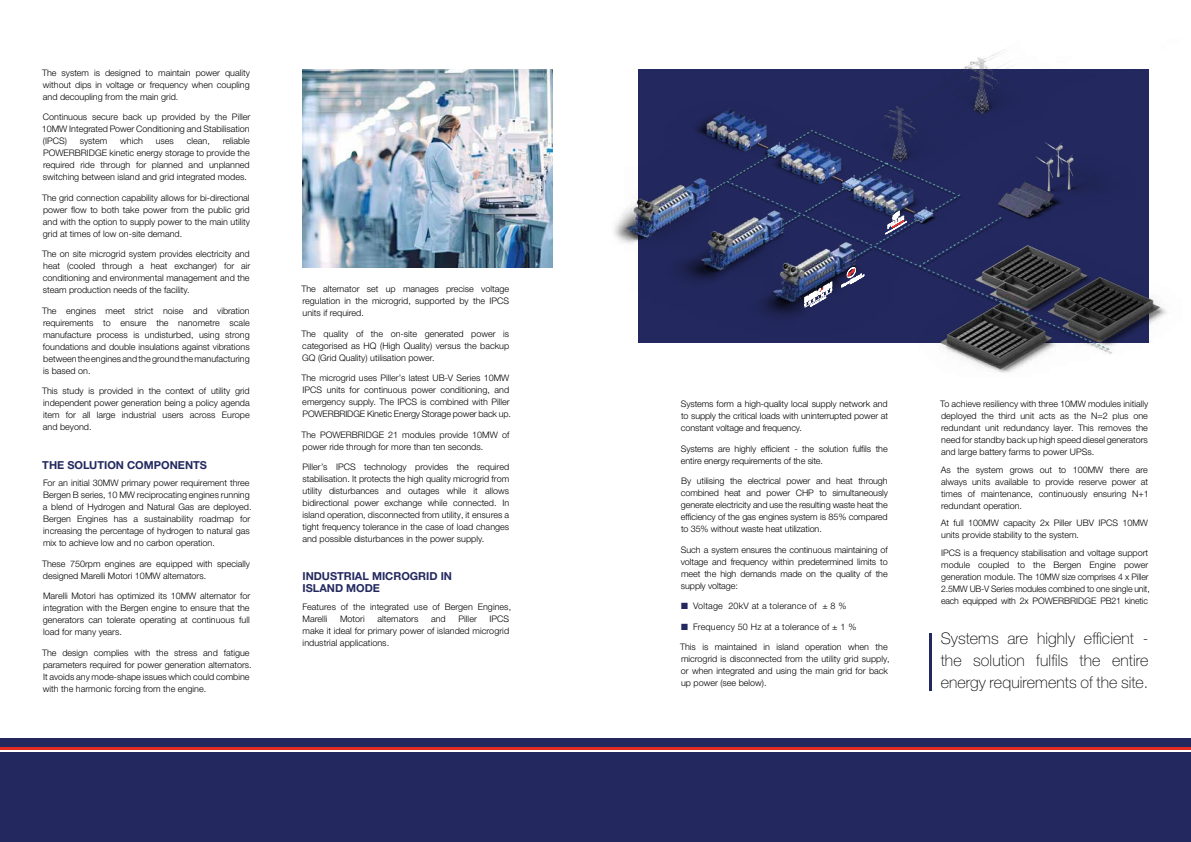
<style>
.page{position:relative;width:1191px;height:842px;background:#fff}
.page>*{position:absolute;margin:0;border:0;box-sizing:border-box;transform-origin:0 0}
.t1{font:100 16px/22px "Helvetica Neue LTW1 G";letter-spacing:.005em;color:#000;text-align:justify}
.t2{font:700 11px/12px "Helvetica Neue LTW1 G";color:#23295f}
.t3{font:300 9px/12px "Helvetica Neue LTW1 G";color:#000;text-align:justify}
.t4{font:300 9px "Helvetica Neue LTW1 G";letter-spacing:.02em;color:#000}
.s1{color:#23295f}
</style>
<div class="page">
<img style="left:614px;top:50px;width:553px;height:323px">
<svg style="left:841px;top:266px;width:23px;height:21px"></svg>
<svg style="left:804px;top:282px;width:28px;height:26px"></svg>
<svg style="left:885px;top:211px;width:22px;height:23px"></svg>
<img style="left:302px;top:69px;width:251px;height:199px">
<div style="left:0;top:753px;width:1191px;height:89px;background:#23295f"></div>
<div style="left:0;top:738px;width:1191px;height:9px;background:#23295f"></div>
<hr style="left:0;top:747px;width:1191px;height:3px;background:#e12a21">
<hr style="left:929px;top:633px;width:2px;height:58px;background:#23295f">
<p class="t3" style="left:42px;top:67px;width:209px">The system is designed to maintain power quality without dips in voltage or frequency when coupling and decoupling from the main grid.</p>
<p class="t3" style="left:42px;top:111px;width:210px">Continuous secure back up provided by the Piller 10MW Integrated Power Conditioning and Stabilisation (IPCS)</p>
<p class="t3" style="left:43px;top:135px;width:208px;text-indent:180px">reliable POWERBRIDGE kinetic energy storage to provide the required ride through for planned and unplanned switching between island and grid integrated modes.</p>
<p class="t3" style="left:42px;top:192px;width:209px">The grid connection capability allows for bi-directional power flow to both take power from the public grid and with the option to supply power to the main utility grid at times of low on-site demand.</p>
<p class="t3" style="left:42px;top:248px;width:210px">The on site microgrid system provides electricity and heat (cooled through a heat exchanger) for air conditioning and environmental management and the steam production needs of the facility.</p>
<p class="t3" style="left:42px;top:305px;width:209px">The engines meet strict noise and vibration requirements to ensure the nanometre scale manufacture process is undisturbed, using strong foundations and double insulations against vibrations between the engines and the ground the manufacturing is based on.</p>
<p class="t3" style="left:42px;top:385px;width:209px">This study is provided in the context of utility grid independent power generation being a policy agenda item for all large industrial users across Europe and beyond.</p>
<p class="t2" style="left:42px;top:459px;width:166px">THE SOLUTION COMPONENTS</p>
<p class="t3" style="left:43px;top:477px;width:210px;text-align:left">For an initial 30MW primary power requirement three Bergen B series, 10 MW reciprocating engines running a blend of Hydrogen and Natural Gas are deployed.<br>Bergen Engines has a sustainability roadmap for increasing the percentage of hydrogen to natural gas mix to achieve low and no carbon operation.</p>
<p class="t3" style="left:42px;top:557px;width:209px">These 750rpm engines are equipped with specially designed Marelli Motori 10MW alternators.</p>
<p class="t3" style="left:43px;top:590px;width:209px">Marelli Motori has optimized its 10MW alternator for integration with the Bergen engine to ensure that the generators can tolerate operating at continuous full load for many years.</p>
<p class="t3" style="left:42px;top:646px;width:211px;text-align:left">The design complies with the stress and fatigue parameters required for power generation alternators.<br>It avoids any mode-shape issues which could combine with the harmonic forcing from the engine.</p>
<p class="t3" style="left:80px;top:135px;width:29px">system</p>
<p class="t3" style="left:120px;top:135px;width:24px">which</p>
<p class="t3" style="left:156px;top:135px;width:20px">uses</p>
<p class="t3" style="left:187px;top:135px;width:25px">clean,</p>
<p class="t3" style="left:301px;top:283px;width:209px">The alternator set up manages precise voltage regulation in the microgrid, supported by the IPCS units if required.</p>
<p class="t3" style="left:301px;top:327px;width:209px">The quality of the on-site generated power is categorised as HQ (High Quality) versus the backup GQ (Grid Quality) utilisation power.</p>
<p class="t3" style="left:301px;top:372px;width:211px;text-align:left">The microgrid uses Piller’s latest UB-V Series 10MW IPCS units for continuous power conditioning, and emergency supply. The IPCS is combined with Piller POWERBRIDGE Kinetic Energy Storage power back up.</p>
<p class="t3" style="left:301px;top:428px;width:209px">The POWERBRIDGE 21 modules provide 10MW of power ride through for more than ten seconds.</p>
<p class="t3" style="left:302px;top:461px;width:208px">Piller’s IPCS technology provides the required stabilisation. It protects the high quality microgrid from utility disturbances and outages while it allows bidirectional power exchange while connected. In island operation, disconnected from utility, it ensures a tight frequency tolerance in the case of load changes and possible disturbances in the power supply.</p>
<p class="t2" style="left:302px;top:570px;width:151px">INDUSTRIAL MICROGRID IN<br>ISLAND MODE</p>
<p class="t3" style="left:302px;top:601px;width:210px">Features of the integrated use of Bergen Engines,<br>Marelli</p>
<p class="t3" style="left:302px;top:613px;width:208px;text-indent:187px">IPCS make it ideal for primary power of islanded microgrid industrial applications.</p>
<p class="t3" style="left:340px;top:613px;width:26px">Motori</p>
<p class="t3" style="left:377px;top:613px;width:43px">alternators</p>
<p class="t3" style="left:431px;top:613px;width:16px">and</p>
<p class="t3" style="left:458px;top:613px;width:20px">Piller</p>
<p class="t3" style="left:681px;top:398px;width:209px">Systems form a high-quality local supply network and to supply the critical loads with uninterrupted power at constant voltage and frequency.</p>
<p class="t3" style="left:681px;top:442px;width:208px">Systems are highly efficient - the solution fulfils the entire energy requirements of the site.</p>
<p class="t3" style="left:681px;top:475px;width:209px">By utilising the electrical power and heat through combined heat and power CHP to simultaneously generate electricity and use the resulting waste heat the efficiency of the gas engines system is 85% compared to 35% without waste heat utilization.</p>
<p class="t3" style="left:681px;top:543px;width:208px">Such a system ensures the continuous maintaining of voltage and frequency within predetermined limits to meet the high demands made on the quality of the supply voltage:</p>
<p class="t4" style="left:681px;top:600px;width:167px"><span class="s1">■</span> Voltage 20kV at a tolerance of ± 8 %</p>
<p class="t4" style="left:681px;top:621px;width:177px"><span class="s1">■</span> Frequency 50 Hz at a tolerance of ± 1 %</p>
<p class="t3" style="left:680px;top:641px;width:211px;text-align:left">This is maintained in island operation when the microgrid is disconnected from the utility grid supply, or when integrated and using the main grid for back up power (see below).</p>
<p class="t3" style="left:940px;top:398px;width:209px">To achieve resiliency with three 10MW modules initially deployed the third unit acts as the N=2 plus one redundant unit redundancy layer. This removes the need for standby back up high speed diesel generators and large battery farms to power UPSs.</p>
<p class="t3" style="left:940px;top:463px;width:210px;text-align:left">As the system grows out to 100MW there are always units available to provide reserve power at times of maintenance, continuously ensuring N+1 redundant operation.</p>
<p class="t3" style="left:940px;top:517px;width:209px">At full 100MW capacity 2x Piller UBV IPCS 10MW units provide stability to the system.</p>
<p class="t3" style="left:941px;top:547px;width:210px;text-align:left">IPCS is a frequency stabilisation and voltage support module coupled to the Bergen Engine power generation module. The 10MW size comprises 4 x Piller 2.5MW UB-V Series modules combined to one single unit, each equipped with 2x POWERBRIDGE PB21 kinetic</p>
<h1 class="t1" style="left:940px;top:628px;width:209px">Systems are highly efficient - the solution fulfils the entire energy requirements of the site.</h1>
</div>
